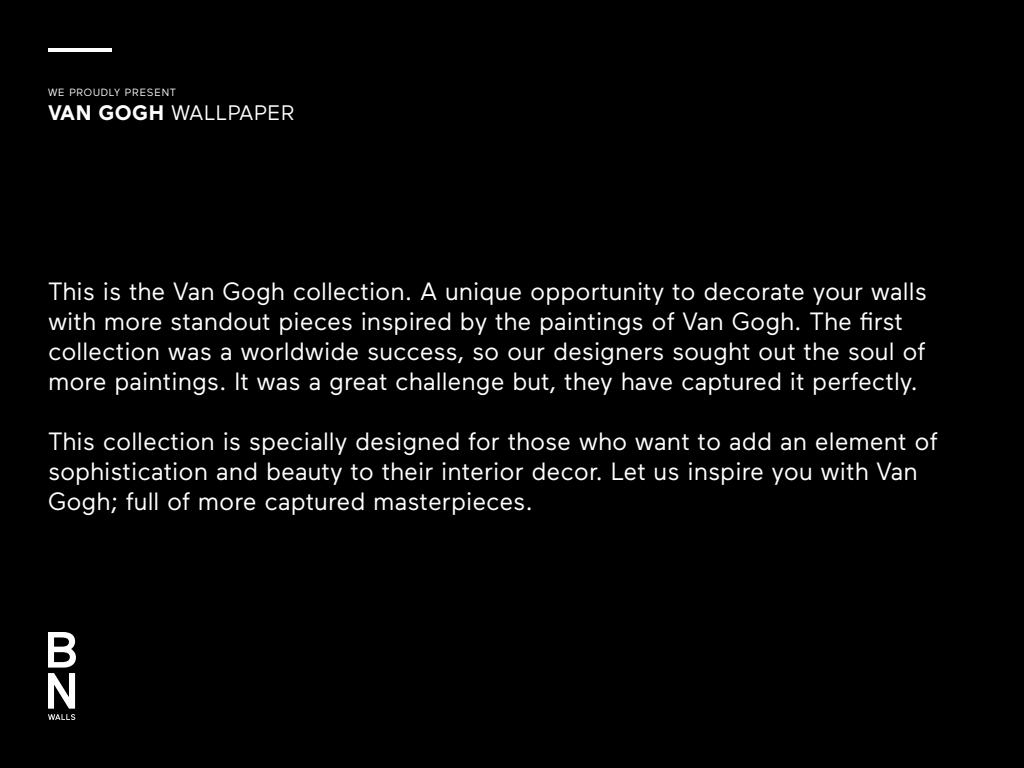
<style>
.page{position:relative;width:1024px;height:768px;background:#000}
.page>*{position:absolute;margin:0;border:0;box-sizing:border-box;transform-origin:0 0}
.t1{font:25px/30px "Maax";color:#fff}
.t2{font:21px "Maax";letter-spacing:.025em;color:#fff}
.t3{font:10.5px "Maax";letter-spacing:.075em;color:#fff}
.s1{font-weight:700}
</style>
<div class="page">
<hr style="left:48px;top:48px;width:64px;height:4px;background:#fff">
<svg style="left:48px;top:632px;width:28px;height:88px"></svg>
<p class="t3" style="left:48px;top:86px;width:130px">WE PROUDLY PRESENT</p>
<p class="t2" style="left:48px;top:99px;width:248px"><span class="s1">VAN GOGH</span> WALLPAPER</p>
<p class="t1" style="left:48px;top:275px;width:880px">This is the Van Gogh collection. A unique opportunity to decorate your walls with more standout pieces inspired by the paintings of Van Gogh. The first collection was a worldwide success, so our designers sought out the soul of more paintings. It was a great challenge but, they have captured it perfectly.</p>
<p class="t1" style="left:48px;top:425px;width:891px">This collection is specially designed for those who want to add an element of sophistication and beauty to their interior decor. Let us inspire you with Van<br>Gogh; full of more captured masterpieces.</p>
</div>
